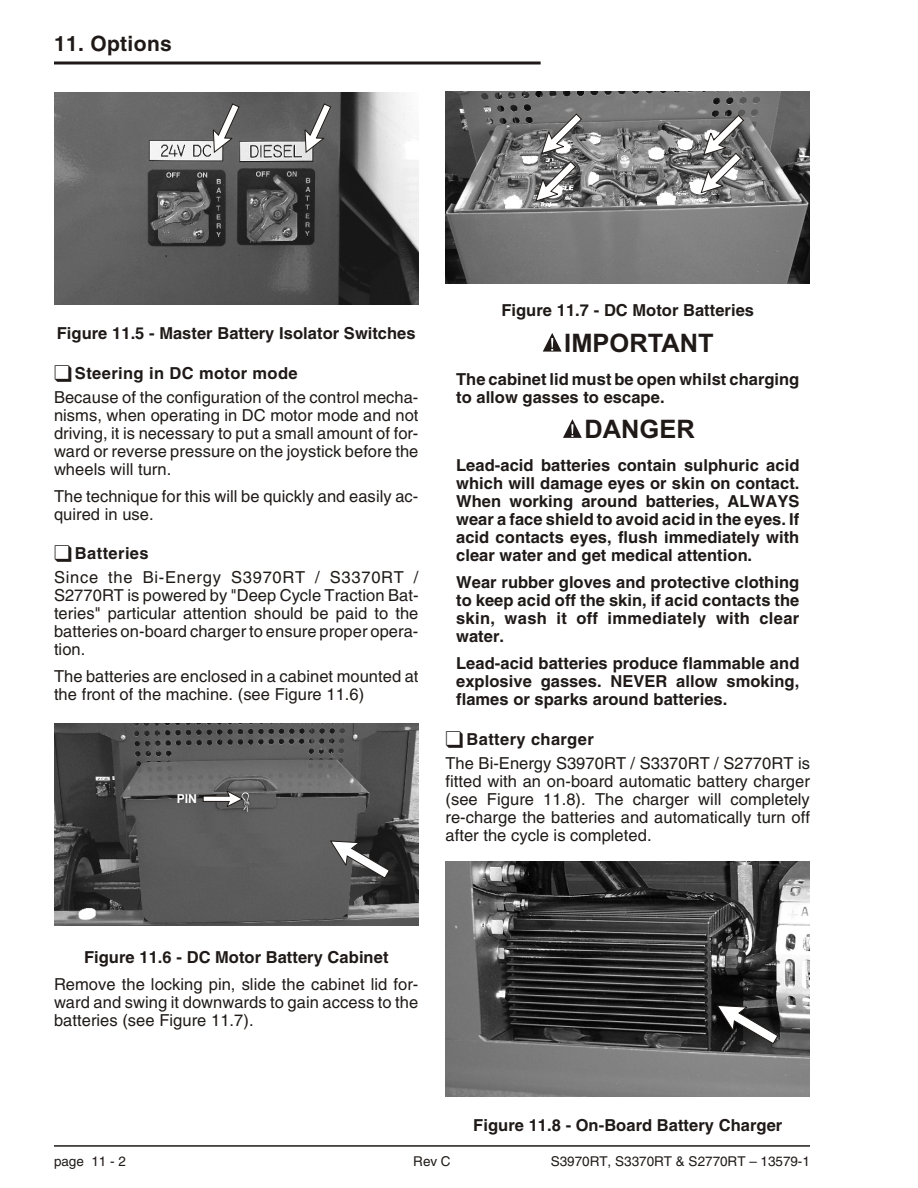
<style>
.page{position:relative;width:918px;height:1188px;background:#fff}
.page>*{position:absolute;margin:0;border:0;box-sizing:border-box;transform-origin:0 0}
.t1{font:700 25.5px "Arial";color:#1f1a17}
.t2{font:700 21px "Helvetica";letter-spacing:.015em;color:#1f1a17}
.t3{font:16.5px/18px "Helvetica";letter-spacing:.005em;color:#1f1a17}
.t4{font:700 16.5px/18px "Helvetica";letter-spacing:.005em;color:#1f1a17;text-align:justify}
.t5{font:16.5px/24px "Helvetica";letter-spacing:.045em;color:#1f1a17}
.t6{font:13.5px "Helvetica";letter-spacing:-.005em;color:#1f1a17}
.t7{font:700 12.3px "Arial";color:#fff}
.s1{font-weight:700}
</style>
<div class="page">
<hr style="left:54px;top:1145px;width:756px;height:2px;background:#1f1a17">
<hr style="left:54px;top:62px;width:487px;height:3px;background:#1f1a17">
<img style="left:54px;top:93px;width:364px;height:212px">
<svg style="left:305px;top:104px;width:26px;height:49px"></svg>
<svg style="left:213px;top:104px;width:26px;height:49px"></svg>
<img style="left:54px;top:723px;width:364px;height:203px">
<svg style="left:203px;top:790px;width:40px;height:17px"></svg>
<svg style="left:330px;top:840px;width:60px;height:38px"></svg>
<img style="left:446px;top:91px;width:364px;height:193px">
<svg style="left:701px;top:115px;width:43px;height:78px"></svg>
<svg style="left:541px;top:114px;width:41px;height:40px"></svg>
<svg style="left:536px;top:161px;width:40px;height:40px"></svg>
<svg style="left:543px;top:333px;width:19px;height:19px"></svg>
<svg style="left:563px;top:419px;width:19px;height:19px"></svg>
<img style="left:446px;top:861px;width:364px;height:236px">
<svg style="left:717px;top:1005px;width:61px;height:39px"></svg>
<p class="t2" style="left:54px;top:36px;width:119px">11. Options</p>
<p class="t4" style="left:57px;top:326px;width:360px">Figure 11.5 - Master Battery Isolator Switches</p>
<p class="t3" style="left:54px;top:362px;width:366px;line-height:24px">❑ <span class="s1">Steering in DC motor mode<br></span>Be cause of the con fig u ra tion of the con trol mech a -</p>
<p class="t3" style="left:54px;top:407px;width:366px;text-align:justify">nisms, when op er at ing in DC mo tor mode and not driv ing, it is nec es sary to put a small amount of for - ward or re verse pres sure on the joy stick be fore the wheels will turn.</p>
<p class="t3" style="left:54px;top:488px;width:366px">The tech nique for this will be quickly and eas ily ac - quired in use.</p>
<p class="t5" style="left:54px;top:543px;width:366px">❑ <span class="s1">Batteries<br></span>Since the Bi-En ergy S3970RT / S3370RT /</p>
<p class="t3" style="left:54px;top:588px;width:366px;text-align:justify">S2770RT is pow ered by "Deep Cy cle Trac tion Bat - ter ies" par tic u lar at ten tion should be paid to the bat ter ies on-board charger to en sure proper op er a - tion.</p>
<p class="t3" style="left:54px;top:669px;width:366px">The bat ter ies are en closed in a cab i net mounted at the front of the ma chine. (see Fig ure 11.6)</p>
<p class="t7" style="left:177px;top:794px;width:22px">PIN</p>
<p class="t4" style="left:501px;top:303px;width:254px">Figure 11.7 - DC Motor Batteries</p>
<h1 class="t1" style="left:564px;top:333px;width:151px">IMPORTANT</h1>
<p class="t4" style="left:456px;top:371px;width:345px">The cab i net lid must be open whilst charg ing to al low gas ses to es cape.</p>
<h1 class="t1" style="left:584px;top:419px;width:112px">DANGER</h1>
<p class="t4" style="left:456px;top:458px;width:345px">Lead-acid batteries contain sulphuric acid which will damage eyes or skin on contact.<br>When working around batteries, ALWAYS wear a face shield to avoid acid in the eyes. If acid contacts eyes, flush immediately with clear water and get medical attention.</p>
<p class="t4" style="left:456px;top:575px;width:345px">Wear rubber gloves and protective clothing to keep acid off the skin, if acid contacts the skin, wash it off immediately with clear water.</p>
<p class="t4" style="left:456px;top:656px;width:345px">Lead-acid batteries produce flammable and explosive gasses. NEVER allow smoking, flames or sparks around batteries.</p>
<p class="t3" style="left:446px;top:728px;width:366px;line-height:24px">❑ <span class="s1">Battery charger<br></span>The Bi-En ergy S3970RT / S3370RT / S2770RT is</p>
<p class="t3" style="left:446px;top:773px;width:366px;text-align:justify">fit ted with an on-board au to matic bat tery charger (see Fig ure 11.8). The charger will com pletely re-charge the bat ter ies and au to mat i cally turn off af ter the cy cle is com pleted.</p>
<p class="t4" style="left:84px;top:950px;width:306px">Figure 11.6 - DC Motor Battery Cabinet</p>
<p class="t3" style="left:54px;top:977px;width:366px;text-align:justify">Re move the lock ing pin, slide the cab i net lid for - ward and swing it down wards to gain ac cess to the bat ter ies (see Fig ure 11.7).</p>
<p class="t4" style="left:473px;top:1118px;width:311px">Figure 11.8 - On-Board Battery Charger</p>
<p class="t6" style="left:54px;top:1156px;width:73px">page 11 - 2</p>
<p class="t6" style="left:413px;top:1156px;width:39px">Rev C</p>
<p class="t6" style="left:551px;top:1156px;width:261px">S3970RT, S3370RT &amp; S2770RT – 13579-1</p>
</div>
